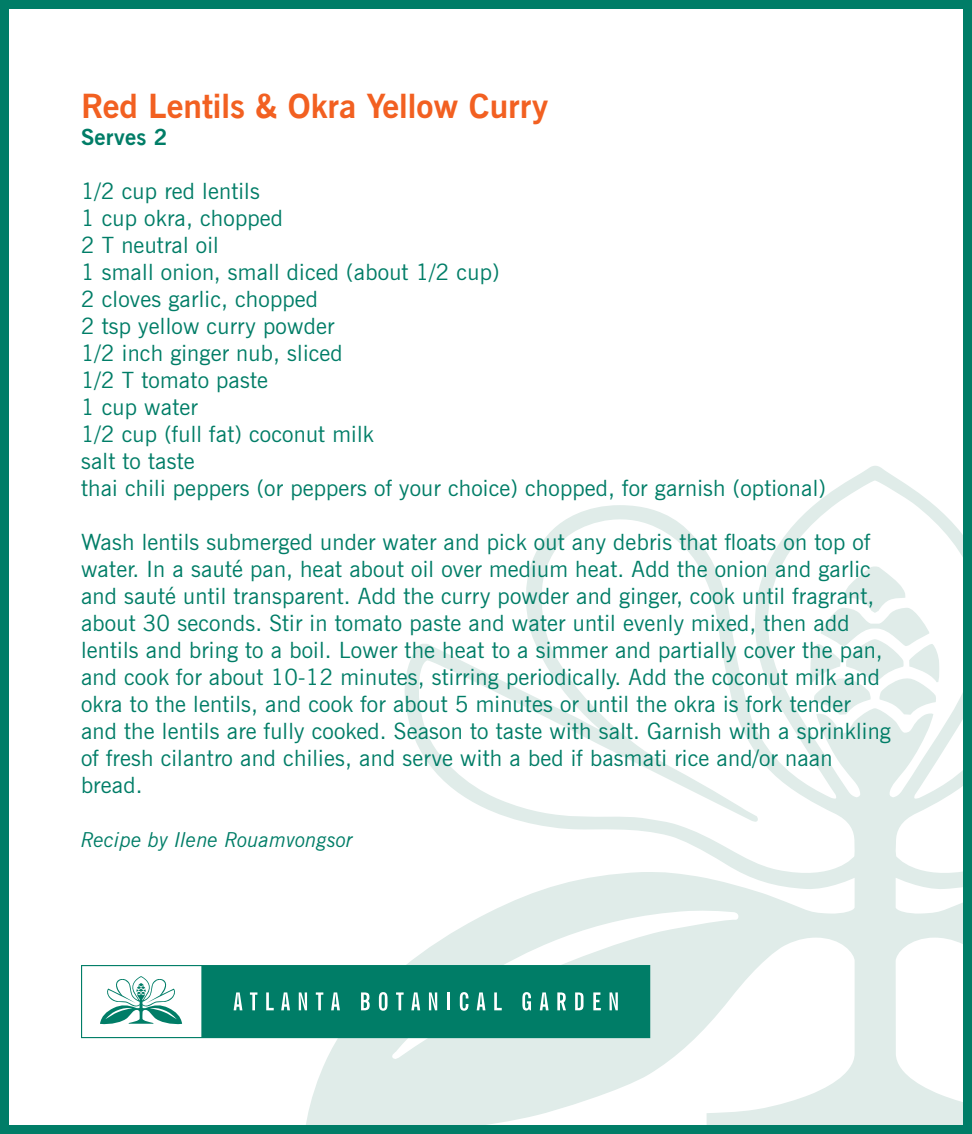
<style>
.page{position:relative;width:972px;height:1134px;background:#fff}
.page>*{position:absolute;margin:0;border:0;box-sizing:border-box;transform-origin:0 0}
.t1{font:700 33.75px "News Gothic BT";color:#f26021}
.t2{font:22.5px/27px "News Gothic BT";letter-spacing:.01em;color:#007d67}
.t3{font:700 22.5px "News Gothic BT";letter-spacing:.01em;color:#007d67}
.t4{font:italic 20.25px "News Gothic BT";letter-spacing:.01em;color:#007d67}
</style>
<div class="page">
<svg style="left:305px;top:466px;width:657px;height:658px"></svg>
<div style="left:0;top:0;width:972px;height:1134px;border:9px solid #007d67"></div>
<svg style="left:81px;top:965px;width:569px;height:73px"></svg>
<p class="t1" style="left:81px;top:85px;width:469px">Red Lentils &amp; Okra Yellow Curry</p>
<p class="t3" style="left:81px;top:123px;width:88px">Serves 2</p>
<p class="t2" style="left:81px;top:177px;width:180px">1/2 cup red lentils</p>
<p class="t2" style="left:81px;top:204px;width:204px">1 cup okra, chopped</p>
<p class="t2" style="left:81px;top:231px;width:139px">2 T neutral oil</p>
<p class="t2" style="left:81px;top:258px;width:420px">1 small onion, small diced (about 1/2 cup)</p>
<p class="t2" style="left:81px;top:285px;width:238px">2 cloves garlic, chopped</p>
<p class="t2" style="left:81px;top:312px;width:255px">2 tsp yellow curry powder</p>
<p class="t2" style="left:81px;top:339px;width:263px">1/2 inch ginger nub, sliced</p>
<p class="t2" style="left:81px;top:366px;width:189px">1/2 T tomato paste</p>
<p class="t2" style="left:81px;top:393px;width:118px">1 cup water</p>
<p class="t2" style="left:81px;top:420px;width:294px">1/2 cup (full fat) coconut milk</p>
<p class="t2" style="left:81px;top:447px;width:115px">salt to taste</p>
<p class="t2" style="left:81px;top:474px;width:746px">thai chili peppers (or peppers of your choice) chopped, for garnish (optional)</p>
<p class="t2" style="left:81px;top:528px;width:811px">Wash lentils submerged under water and pick out any debris that floats on top of water. In a sauté pan, heat about oil over medium heat. Add the onion and garlic and sauté until transparent. Add the curry powder and ginger, cook until fragrant, about 30 seconds. Stir in tomato paste and water until evenly mixed, then add lentils and bring to a boil. Lower the heat to a simmer and partially cover the pan, and cook for about 10-12 minutes, stirring periodically. Add the coconut milk and okra to the lentils, and cook for about 5 minutes or until the okra is fork tender and the lentils are fully cooked. Season to taste with salt. Garnish with a sprinkling of fresh cilantro and chilies, and serve with a bed if basmati rice and/or naan bread.</p>
<p class="t4" style="left:81px;top:827px;width:274px">Recipe by Ilene Rouamvongsor</p>
</div>
